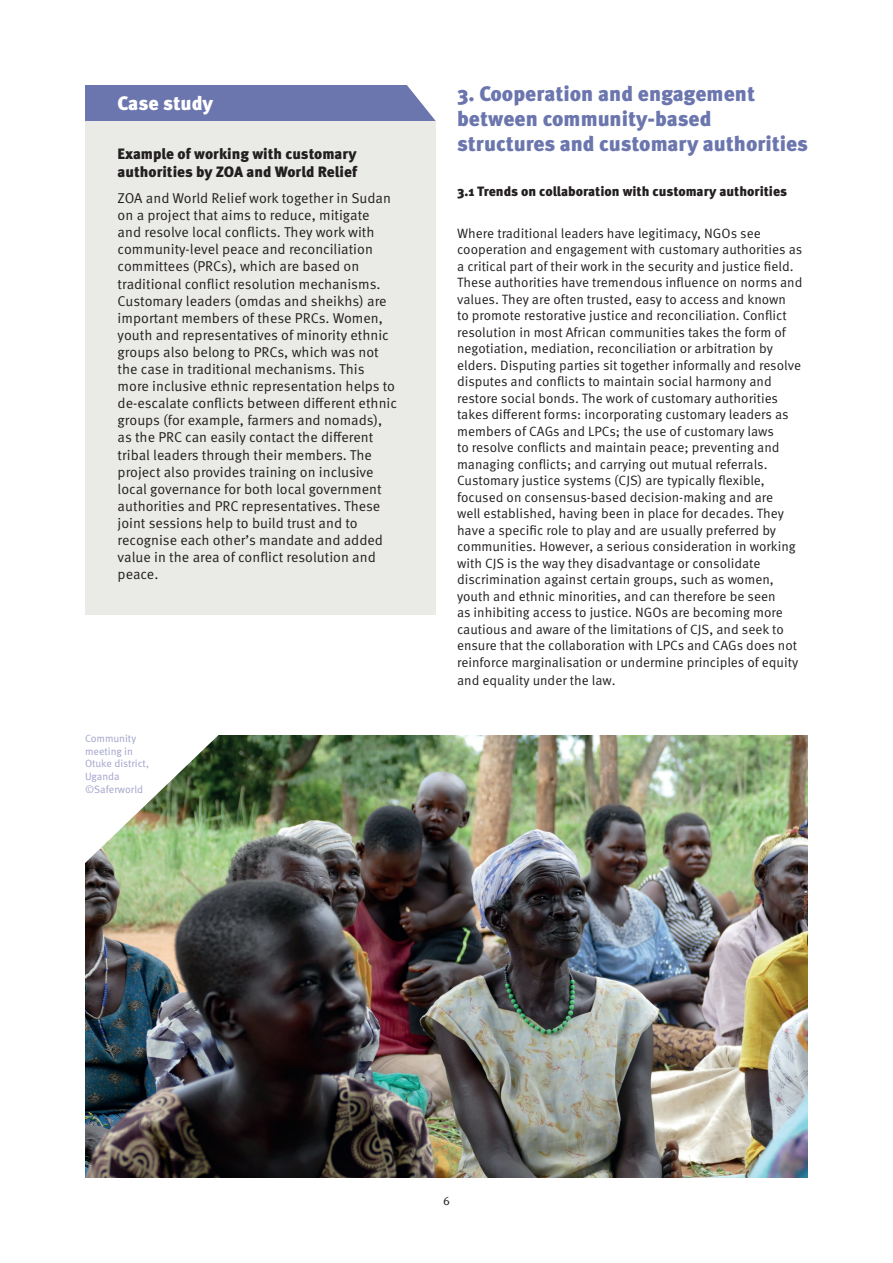
<style>
.page{position:relative;width:893px;height:1263px;background:#fff}
.page>*{position:absolute;margin:0;border:0;box-sizing:border-box;transform-origin:0 0}
.t1{font:900 21px/25.2px "Meta Pro";color:#6b76ae}
.t2{font:900 19.5px "Meta Pro";letter-spacing:-.005em;color:#fff}
.t3{font:900 15px/18px "Meta Pro";color:#231f20}
.t4{font:14.25px/17.1px "Meta Pro";color:#231f20}
.t5{font:13.5px/16.5px "Meta Pro";color:#231f20}
.t6{font:900 13.5px "Meta Pro";color:#231f20}
.t7{font:12px "Meta Pro";color:#231f20}
.t8{font:10.5px/12.6px "Meta Pro";color:#a1a2ca}
</style>
<div class="page">
<div style="left:85px;top:120px;width:351px;height:494px;background:#eaeae7"></div>
<div style="left:85px;top:85px;width:351px;height:35px;background:#6b76ae"></div>
<img style="left:85px;top:736px;width:723px;height:442px">
<img style="left:85px;top:614px;width:275px;height:383px">
<svg style="left:373px;top:85px;width:63px;height:36px"></svg>
<h2 class="t2" style="left:118px;top:91px;width:97px">Case study</h2>
<p class="t3" style="left:118px;top:146px;width:241px">Example of working with customary authorities by ZOA and World Relief</p>
<p class="t4" style="left:118px;top:190px;width:281px">ZOA and World Relief work together in Sudan on a project that aims to reduce, mitigate<br>and resolve local conflicts. They work with community-level peace and reconciliation committees (PRCs), which are based on traditional conflict resolution mechanisms.<br>Customary leaders (omdas and sheikhs) are important members of these PRCs. Women, youth and representatives of minority ethnic groups also belong to PRCs, which was not the case in traditional mechanisms. This more inclusive ethnic representation helps to de-escalate conflicts between different ethnic groups (for example, farmers and nomads), as the PRC can easily contact the different tribal leaders through their members. The project also provides training on inclusive local governance for both local government authorities and PRC representatives. These joint sessions help to build trust and to recognise each other’s mandate and added value in the area of conflict resolution and peace.</p>
<p class="t8" style="left:85px;top:732px;width:65px">Community meeting in<br>Otuke district,<br>Uganda ©Saferworld</p>
<h1 class="t1" style="left:457px;top:82px;width:353px">3. Cooperation and engagement between community-based structures and customary authorities</h1>
<p class="t6" style="left:457px;top:183px;width:332px">3.1 Trends on collaboration with customary authorities</p>
<p class="t5" style="left:457px;top:225px;width:347px">Where traditional leaders have legitimacy, NGOs see cooperation and engagement with customary authorities as a critical part of their work in the security and justice field.<br>These authorities have tremendous influence on norms and values. They are often trusted, easy to access and known<br>to promote restorative justice and reconciliation. Conflict resolution in most African communities takes the form of negotiation, mediation, reconciliation or arbitration by elders. Disputing parties sit together informally and resolve disputes and conflicts to maintain social harmony and restore social bonds. The work of customary authorities takes different forms: incorporating customary leaders as members of CAGs and LPCs; the use of customary laws<br>to resolve conflicts and maintain peace; preventing and managing conflicts; and carrying out mutual referrals.<br>Customary justice systems (CJS) are typically flexible, focused on consensus-based decision-making and are<br>well established, having been in place for decades. They have a specific role to play and are usually preferred by communities. However, a serious consideration in working with CJS is the way they disadvantage or consolidate discrimination against certain groups, such as women, youth and ethnic minorities, and can therefore be seen<br>as inhibiting access to justice. NGOs are becoming more cautious and aware of the limitations of CJS, and seek to ensure that the collaboration with LPCs and CAGs does not reinforce marginalisation or undermine principles of equity</p>
<p class="t5" style="left:457px;top:672px;width:160px">and equality under the law.</p>
<p class="t7" style="left:443px;top:1194px;width:8px">6</p>
</div>
